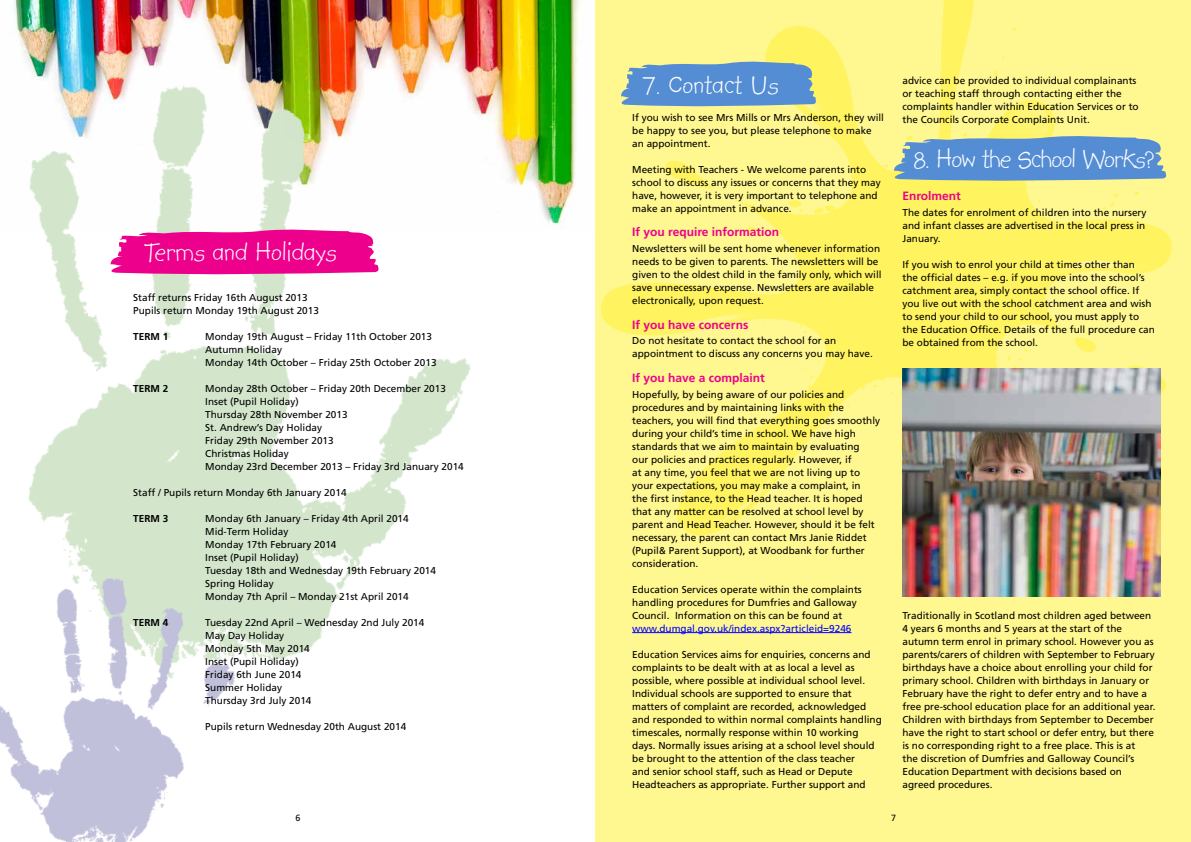
<style>
.page{position:relative;width:1191px;height:842px;background:#fff}
.page>*{position:absolute;margin:0;border:0;box-sizing:border-box;transform-origin:0 0}
.t1{font:29px "Kidprint";color:#fff}
.t2{font:29px "Kidprint";letter-spacing:-.03em;color:#fff}
.t3{font:700 12px "Frutiger";color:#ec008c}
.t4{font:10px/13px "Frutiger";color:#000}
.t5{font:10px "Frutiger";color:#00f}
.t6{font:700 10px "Frutiger";color:#000}
.t7{font:9px "Frutiger";color:#000}
</style>
<div class="page">
<img style="left:14px;top:0;width:565px;height:230px">
<img style="left:12px;top:29px;width:522px;height:633px">
<img style="left:0;top:550px;width:270px;height:292px">
<svg style="left:105px;top:228px;width:278px;height:47px"></svg>
<div style="left:595px;top:0;width:596px;height:842px;background:#fff78f"></div>
<img style="left:601px;top:0;width:571px;height:535px">
<svg style="left:617px;top:60px;width:202px;height:47px"></svg>
<hr style="left:632px;top:632px;width:219px;height:1px;background:#00f">
<img style="left:902px;top:369px;width:258px;height:228px">
<svg style="left:888px;top:134px;width:283px;height:48px"></svg>
<h1 class="t1" style="left:145px;top:236px;width:193px">Terms and Holidays</h1>
<p class="t4" style="left:133px;top:291px;width:187px">Staff returns Friday 16th August 2013<br>Pupils return Monday 19th August 2013</p>
<p class="t6" style="left:133px;top:331px;width:37px">TERM 1</p>
<p class="t4" style="left:205px;top:330px;width:233px">Monday 19th August – Friday 11th October 2013<br>Autumn Holiday<br>Monday 14th October – Friday 25th October 2013</p>
<p class="t6" style="left:133px;top:383px;width:37px">TERM 2</p>
<p class="t4" style="left:205px;top:382px;width:260px">Monday 28th October – Friday 20th December 2013<br>Inset (Pupil Holiday)<br>Thursday 28th November 2013<br>St. Andrew’s Day Holiday<br>Friday 29th November 2013<br>Christmas Holiday<br>Monday 23rd December 2013 – Friday 3rd January 2014</p>
<p class="t4" style="left:133px;top:486px;width:215px">Staff / Pupils return Monday 6th January 2014</p>
<p class="t6" style="left:133px;top:513px;width:37px">TERM 3</p>
<p class="t4" style="left:205px;top:512px;width:232px">Monday 6th January – Friday 4th April 2014<br>Mid-Term Holiday<br>Monday 17th February 2014<br>Inset (Pupil Holiday)<br>Tuesday 18th and Wednesday 19th February 2014<br>Spring Holiday<br>Monday 7th April – Monday 21st April 2014</p>
<p class="t6" style="left:133px;top:617px;width:37px">TERM 4</p>
<p class="t4" style="left:205px;top:616px;width:221px">Tuesday 22nd April – Wednesday 2nd July 2014<br>May Day Holiday<br>Monday 5th May 2014<br>Inset (Pupil Holiday)<br>Friday 6th June 2014<br>Summer Holiday<br>Thursday 3rd July 2014</p>
<p class="t4" style="left:205px;top:720px;width:202px">Pupils return Wednesday 20th August 2014</p>
<p class="t7" style="left:295px;top:812px;width:7px">6</p>
<h1 class="t1" style="left:643px;top:69px;width:136px">7. Contact Us</h1>
<p class="t4" style="left:632px;top:111px;width:253px">If you wish to see Mrs Mills or Mrs Anderson, they will be happy to see you, but please telephone to make an appointment.</p>
<p class="t4" style="left:632px;top:163px;width:250px">Meeting with Teachers - We welcome parents into school to discuss any issues or concerns that they may have, however, it is very important to telephone and make an appointment in advance.</p>
<p class="t3" style="left:632px;top:225px;width:148px">If you require information</p>
<p class="t4" style="left:632px;top:242px;width:251px">Newsletters will be sent home whenever information needs to be given to parents. The newsletters will be given to the oldest child in the family only, which will save unnecessary expense. Newsletters are available electronically, upon request.</p>
<p class="t3" style="left:632px;top:317px;width:118px">If you have concerns</p>
<p class="t4" style="left:632px;top:334px;width:242px">Do not hesitate to contact the school for an appointment to discuss any concerns you may have.</p>
<p class="t3" style="left:632px;top:370px;width:134px">If you have a complaint</p>
<p class="t4" style="left:632px;top:387px;width:249px">Hopefully, by being aware of our policies and procedures and by maintaining links with the teachers, you will find that everything goes smoothly during your child’s time in school. We have high standards that we aim to maintain by evaluating<br>our policies and practices regularly. However, if<br>at any time, you feel that we are not living up to your expectations, you may make a complaint, in<br>the first instance, to the Head teacher. It is hoped that any matter can be resolved at school level by parent and Head Teacher. However, should it be felt necessary, the parent can contact Mrs Janie Riddet (Pupil&amp; Parent Support), at Woodbank for further consideration.</p>
<p class="t4" style="left:632px;top:582px;width:231px">Education Services operate within the complaints handling procedures for Dumfries and Galloway<br>Council. Information on this can be found at</p>
<p class="t5" style="left:632px;top:622px;width:221px">www.dumgal.gov.uk/index.aspx?articleid=9246</p>
<p class="t4" style="left:632px;top:647px;width:251px">Education Services aims for enquiries, concerns and complaints to be dealt with at as local a level as possible, where possible at individual school level.<br>Individual schools are supported to ensure that matters of complaint are recorded, acknowledged and responded to within normal complaints handling timescales, normally response within 10 working days. Normally issues arising at a school level should be brought to the attention of the class teacher<br>and senior school staff, such as Head or Depute Headteachers as appropriate. Further support and</p>
<p class="t4" style="left:902px;top:74px;width:238px">advice can be provided to individual complainants or teaching staff through contacting either the complaints handler within Education Services or to the Councils Corporate Complaints Unit.</p>
<h1 class="t2" style="left:913px;top:142px;width:242px">8. How the School Works?</h1>
<p class="t3" style="left:902px;top:189px;width:60px">Enrolment</p>
<p class="t4" style="left:902px;top:206px;width:245px;text-align:justify">The dates for enrolment of children into the nursery and infant classes are advertised in the local press in January.</p>
<p class="t4" style="left:902px;top:258px;width:254px">If you wish to enrol your child at times other than<br>the official dates – e.g. if you move into the school’s catchment area, simply contact the school office. If you live out with the school catchment area and wish to send your child to our school, you must apply to the Education Office. Details of the full procedure can be obtained from the school.</p>
<p class="t4" style="left:902px;top:609px;width:255px">Traditionally in Scotland most children aged between 4 years 6 months and 5 years at the start of the autumn term enrol in primary school. However you as parents/carers of children with September to February birthdays have a choice about enrolling your child for primary school. Children with birthdays in January or February have the right to defer entry and to have a free pre-school education place for an additional year.<br>Children with birthdays from September to December have the right to start school or defer entry, but there is no corresponding right to a free place. This is at<br>the discretion of Dumfries and Galloway Council’s Education Department with decisions based on agreed procedures.</p>
<p class="t7" style="left:891px;top:812px;width:7px">7</p>
</div>
